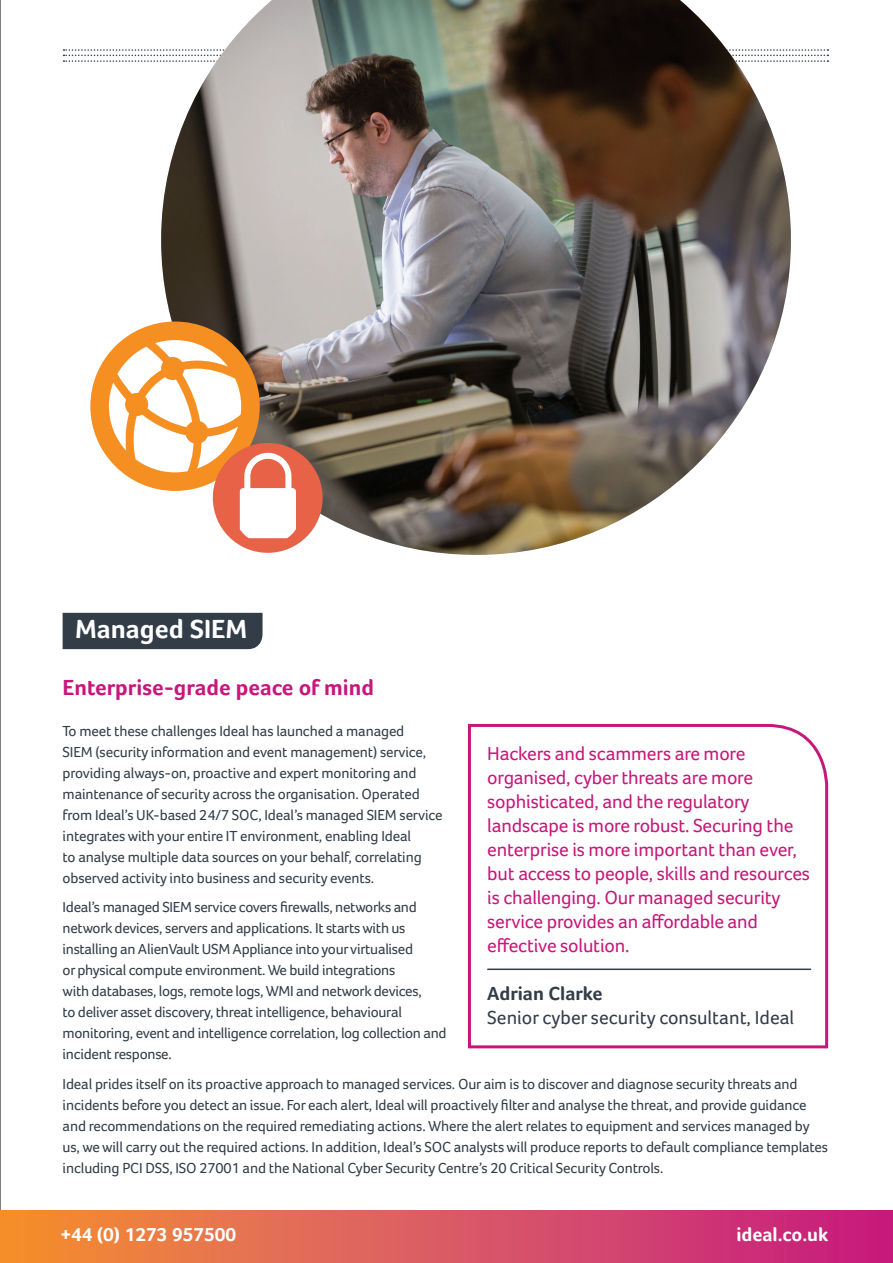
<style>
.page{position:relative;width:893px;height:1263px;background:#fff}
.page>*{position:absolute;margin:0;border:0;box-sizing:border-box;transform-origin:0 0}
.t1{font:700 27px "Foco";color:#fff}
.t2{font:700 22.5px "Foco";color:#c7177b}
.t3{font:19.5px/24px "Foco";letter-spacing:-.01em;color:#c7177b}
.t4{font:19.5px "Foco";color:#323d48}
.t5{font:700 19.5px "Foco";color:#fff}
.t6{font:700 19.5px "Foco";color:#323d48}
.t7{font:15px/21px "Foco";letter-spacing:-.01em;color:#323d48}
</style>
<div class="page">
<div style="left:63px;top:613px;width:200px;height:36px;background:#323d48"></div>
<svg style="left:63px;top:49px;width:765px;height:13px"></svg>
<svg style="left:467px;top:723px;width:362px;height:326px"></svg>
<hr style="left:487px;top:968px;width:324px;height:2px;background:#323d48">
<img style="left:161px;top:0;width:630px;height:555px">
<div style="left:90px;top:321px;width:170px;height:170px;background:#f68f22;border-radius:50%"></div>
<div style="left:213px;top:443px;width:110px;height:110px;background:#e76246;border-radius:50%"></div>
<svg style="left:109px;top:340px;width:187px;height:198px"></svg>
<hr style="left:0;top:0;width:1px;height:1263px;background:#000">
<svg style="left:0;top:1211px;width:893px;height:52px;background:#db575e"></svg>
<h1 class="t1" style="left:75px;top:613px;width:174px">Managed SIEM</h1>
<h2 class="t2" style="left:63px;top:674px;width:313px">Enterprise-grade peace of mind</h2>
<p class="t7" style="left:63px;top:720px;width:381px">To meet these challenges Ideal has launched a managed<br>SIEM (security information and event management) service, providing always-on, proactive and expert monitoring and maintenance of security across the organisation. Operated from Ideal’s UK-based 24/7 SOC, Ideal’s managed SIEM service integrates with your entire IT environment, enabling Ideal<br>to analyse multiple data sources on your behalf, correlating observed activity into business and security events.</p>
<p class="t7" style="left:63px;top:896px;width:386px">Ideal’s managed SIEM service covers firewalls, networks and network devices, servers and applications. It starts with us installing an AlienVault USM Appliance into your virtualised<br>or physical compute environment. We build integrations<br>with databases, logs, remote logs, WMI and network devices,<br>to deliver asset discovery, threat intelligence, behavioural monitoring, event and intelligence correlation, log collection and incident response.</p>
<p class="t7" style="left:63px;top:1073px;width:767px">Ideal prides itself on its proactive approach to managed services. Our aim is to discover and diagnose security threats and incidents before you detect an issue. For each alert, Ideal will proactively filter and analyse the threat, and provide guidance and recommendations on the required remediating actions. Where the alert relates to equipment and services managed by us, we will carry out the required actions. In addition, Ideal’s SOC analysts will produce reports to default compliance templates including PCI DSS, ISO 27001 and the National Cyber Security Centre’s 20 Critical Security Controls.</p>
<p class="t3" style="left:487px;top:741px;width:324px">Hackers and scammers are more organised, cyber threats are more sophisticated, and the regulatory landscape is more robust. Securing the enterprise is more important than ever, but access to people, skills and resources is challenging. Our managed security service provides an affordable and effective solution.</p>
<h3 class="t6" style="left:487px;top:982px;width:117px">Adrian Clarke</h3>
<h3 class="t4" style="left:487px;top:1006px;width:309px">Senior cyber security consultant, Ideal</h3>
<h3 class="t5" style="left:60px;top:1223px;width:177px">+44 (0) 1273 957500</h3>
<h3 class="t5" style="left:736px;top:1223px;width:93px">ideal.co.uk</h3>
</div>
